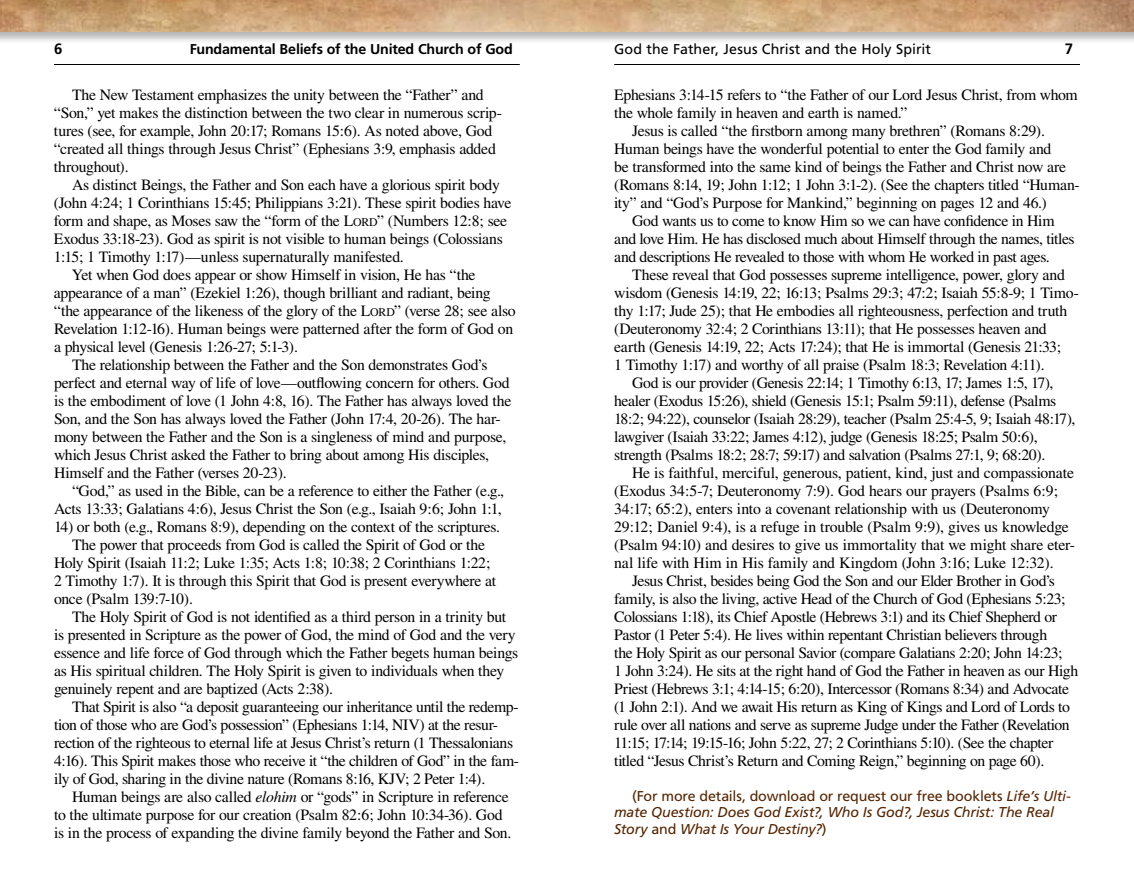
<style>
.page{position:relative;width:1134px;height:891px;background:#fff}
.page>*{position:absolute;margin:0;border:0;box-sizing:border-box;transform-origin:0 0}
.t1{font:15.75px/18px "Times";letter-spacing:-.025em;color:#000}
.t2{font:700 15px "Frutiger";color:#000}
.t3{font:italic 14.25px/16.5px "Frutiger";letter-spacing:-.015em;color:#552500}
.t4{font:700 14.25px "Frutiger";letter-spacing:-.015em;color:#000}
.t5{font:14.25px "Frutiger";letter-spacing:.005em;color:#000}
.s1{font-style:inherit}
.s2{font-size:11.85px}
.s3{font-style:italic}
.s4{font-style:normal}
</style>
<div class="page">
<hr style="left:54px;top:64px;width:466px;height:1px;background:#000">
<div style="left:0;top:0;width:567px;height:44px;background:#000;opacity:.3"></div>
<img style="left:0;top:0;width:567px;height:32px">
<hr style="left:614px;top:64px;width:466px;height:1px;background:#000">
<div style="left:567px;top:0;width:567px;height:44px;background:#000;opacity:.3"></div>
<svg style="left:567px;top:0;width:567px;height:32px;background:#cea67d"></svg>
<p class="t2" style="left:54px;top:40px;width:10px">6</p>
<p class="t4" style="left:190px;top:41px;width:325px">Fundamental Beliefs of the United Church of God</p>
<p class="t2" style="left:1065px;top:40px;width:10px">7</p>
<p class="t1" style="left:54px;top:86px;width:450px;text-indent:18px">The New Testament emphasizes the unity between the “Father” and “Son,” yet makes the distinction between the two clear in numerous scrip&shy;tures (see, for example, John 20:17; Romans 15:6). As noted above, God “created all things through Jesus Christ” (Ephesians 3:9, emphasis added throughout).</p>
<p class="t1" style="left:72px;top:176px;width:429px">As distinct Beings, the Father and Son each have a glorious spirit body</p>
<p class="t1" style="left:54px;top:194px;width:459px">(John 4:24; 1 Corinthians 15:45; Philippians 3:21). These spirit bodies have</p>
<p class="t1" style="left:54px;top:212px;width:455px">form and shape, as Moses saw the “form of the <span class="s1">L</span><span class="s2">ORD</span>” (Numbers 12:8; see</p>
<p class="t1" style="left:54px;top:230px;width:450px">Exodus 33:18-23). God as spirit is not visible to human beings (Colossians</p>
<p class="t1" style="left:54px;top:248px;width:351px">1:15; 1 Timothy 1:17)—unless supernaturally manifested.</p>
<p class="t1" style="left:72px;top:266px;width:405px">Yet when God does appear or show Himself in vision, He has “the</p>
<p class="t1" style="left:54px;top:284px;width:438px">appearance of a man” (Ezekiel 1:26), though brilliant and radiant, being</p>
<p class="t1" style="left:54px;top:302px;width:463px">“the appearance of the likeness of the glory of the <span class="s1">L</span><span class="s2">ORD</span>” (verse 28; see also</p>
<p class="t1" style="left:54px;top:320px;width:461px">Revelation 1:12-16). Human beings were patterned after the form of God on</p>
<p class="t1" style="left:54px;top:338px;width:245px">a physical level (Genesis 1:26-27; 5:1-3).</p>
<p class="t1" style="left:72px;top:356px;width:417px">The relationship between the Father and the Son demonstrates God’s</p>
<p class="t1" style="left:54px;top:374px;width:457px">perfect and eternal way of life of love—outflowing concern for others. God</p>
<p class="t1" style="left:54px;top:392px;width:459px">is the embodiment of love (1 John 4:8, 16). The Father has always loved the</p>
<p class="t1" style="left:54px;top:410px;width:448px">Son, and the Son has always loved the Father (John 17:4, 20-26). The har-</p>
<p class="t1" style="left:54px;top:428px;width:454px">mony between the Father and the Son is a singleness of mind and purpose,</p>
<p class="t1" style="left:54px;top:446px;width:437px">which Jesus Christ asked the Father to bring about among His disciples,</p>
<p class="t1" style="left:54px;top:464px;width:234px">Himself and the Father (verses 20-23).</p>
<p class="t1" style="left:72px;top:482px;width:434px">“God,” as used in the Bible, can be a reference to either the Father (e.g.,</p>
<p class="t1" style="left:54px;top:500px;width:449px">Acts 13:33; Galatians 4:6), Jesus Christ the Son (e.g., Isaiah 9:6; John 1:1,</p>
<p class="t1" style="left:54px;top:518px;width:448px">14) or both (e.g., Romans 8:9), depending on the context of the scriptures.</p>
<p class="t1" style="left:72px;top:536px;width:415px">The power that proceeds from God is called the Spirit of God or the</p>
<p class="t1" style="left:54px;top:554px;width:438px">Holy Spirit (Isaiah 11:2; Luke 1:35; Acts 1:8; 10:38; 2 Corinthians 1:22;</p>
<p class="t1" style="left:54px;top:572px;width:444px">2 Timothy 1:7). It is through this Spirit that God is present everywhere at</p>
<p class="t1" style="left:54px;top:590px;width:140px">once (Psalm 139:7-10).</p>
<p class="t1" style="left:72px;top:608px;width:436px">The Holy Spirit of God is not identified as a third person in a trinity but</p>
<p class="t1" style="left:54px;top:626px;width:463px">is presented in Scripture as the power of God, the mind of God and the very</p>
<p class="t1" style="left:54px;top:644px;width:466px">essence and life force of God through which the Father begets human beings</p>
<p class="t1" style="left:54px;top:662px;width:452px">as His spiritual children. The Holy Spirit is given to individuals when they</p>
<p class="t1" style="left:54px;top:680px;width:281px">genuinely repent and are baptized (Acts 2:38).</p>
<p class="t1" style="left:72px;top:698px;width:448px">That Spirit is also “a deposit guaranteeing our inheritance until the redemp-</p>
<p class="t1" style="left:54px;top:716px;width:446px">tion of those who are God’s possession” (Ephesians 1:14, NIV) at the resur-</p>
<p class="t1" style="left:54px;top:734px;width:461px">rection of the righteous to eternal life at Jesus Christ’s return (1 Thessalonians</p>
<p class="t1" style="left:54px;top:752px;width:467px">4:16). This Spirit makes those who receive it “the children of God” in the fam-</p>
<p class="t1" style="left:54px;top:770px;width:433px">ily of God, sharing in the divine nature (Romans 8:16, KJV; 2 Peter 1:4).</p>
<p class="t1" style="left:72px;top:788px;width:438px">Human beings are also called <span class="s3">elohim</span> or “gods” in Scripture in reference</p>
<p class="t1" style="left:54px;top:806px;width:450px">to the ultimate purpose for our creation (Psalm 82:6; John 10:34-36). God</p>
<p class="t1" style="left:54px;top:824px;width:459px">is in the process of expanding the divine family beyond the Father and Son.</p>
<p class="t5" style="left:614px;top:41px;width:318px">God the Father, Jesus Christ and the Holy Spirit</p>
<p class="t1" style="left:614px;top:86px;width:465px">Ephesians 3:14-15 refers to “the Father of our Lord Jesus Christ, from whom</p>
<p class="t1" style="left:614px;top:104px;width:295px">the whole family in heaven and earth is named.”</p>
<p class="t1" style="left:632px;top:122px;width:414px">Jesus is called “the firstborn among many brethren” (Romans 8:29).</p>
<p class="t1" style="left:614px;top:140px;width:439px">Human beings have the wonderful potential to enter the God family and</p>
<p class="t1" style="left:614px;top:158px;width:453px">be transformed into the same kind of beings the Father and Christ now are</p>
<p class="t1" style="left:614px;top:176px;width:467px">(Romans 8:14, 19; John 1:12; 1 John 3:1-2). (See the chapters titled “Human-</p>
<p class="t1" style="left:614px;top:194px;width:434px">ity” and “God’s Purpose for Mankind,” beginning on pages 12 and 46.)</p>
<p class="t1" style="left:632px;top:212px;width:424px">God wants us to come to know Him so we can have confidence in Him</p>
<p class="t1" style="left:614px;top:230px;width:462px">and love Him. He has disclosed much about Himself through the names, titles</p>
<p class="t1" style="left:614px;top:248px;width:437px">and descriptions He revealed to those with whom He worked in past ages.</p>
<p class="t1" style="left:632px;top:266px;width:434px">These reveal that God possesses supreme intelligence, power, glory and</p>
<p class="t1" style="left:614px;top:284px;width:466px">wisdom (Genesis 14:19, 22; 16:13; Psalms 29:3; 47:2; Isaiah 55:8-9; 1 Timo-</p>
<p class="t1" style="left:614px;top:302px;width:455px">thy 1:17; Jude 25); that He embodies all righteousness, perfection and truth</p>
<p class="t1" style="left:614px;top:320px;width:434px">(Deuteronomy 32:4; 2 Corinthians 13:11); that He possesses heaven and</p>
<p class="t1" style="left:614px;top:338px;width:449px">earth (Genesis 14:19, 22; Acts 17:24); that He is immortal (Genesis 21:33;</p>
<p class="t1" style="left:614px;top:356px;width:432px">1 Timothy 1:17) and worthy of all praise (Psalm 18:3; Revelation 4:11).</p>
<p class="t1" style="left:632px;top:374px;width:423px">God is our provider (Genesis 22:14; 1 Timothy 6:13, 17; James 1:5, 17),</p>
<p class="t1" style="left:614px;top:392px;width:444px">healer (Exodus 15:26), shield (Genesis 15:1; Psalm 59:11), defense (Psalms</p>
<p class="t1" style="left:614px;top:410px;width:463px">18:2; 94:22), counselor (Isaiah 28:29), teacher (Psalm 25:4-5, 9; Isaiah 48:17),</p>
<p class="t1" style="left:614px;top:428px;width:425px">lawgiver (Isaiah 33:22; James 4:12), judge (Genesis 18:25; Psalm 50:6),</p>
<p class="t1" style="left:614px;top:446px;width:433px">strength (Psalms 18:2; 28:7; 59:17) and salvation (Psalms 27:1, 9; 68:20).</p>
<p class="t1" style="left:632px;top:464px;width:443px">He is faithful, merciful, generous, patient, kind, just and compassionate</p>
<p class="t1" style="left:614px;top:482px;width:446px">(Exodus 34:5-7; Deuteronomy 7:9). God hears our prayers (Psalms 6:9;</p>
<p class="t1" style="left:614px;top:500px;width:437px">34:17; 65:2), enters into a covenant relationship with us (Deuteronomy</p>
<p class="t1" style="left:614px;top:518px;width:456px">29:12; Daniel 9:4), is a refuge in trouble (Psalm 9:9), gives us knowledge</p>
<p class="t1" style="left:614px;top:536px;width:462px">(Psalm 94:10) and desires to give us immortality that we might share eter-</p>
<p class="t1" style="left:614px;top:554px;width:441px">nal life with Him in His family and Kingdom (John 3:16; Luke 12:32).</p>
<p class="t1" style="left:632px;top:572px;width:424px">Jesus Christ, besides being God the Son and our Elder Brother in God’s</p>
<p class="t1" style="left:614px;top:590px;width:453px">family, is also the living, active Head of the Church of God (Ephesians 5:23;</p>
<p class="t1" style="left:614px;top:608px;width:444px">Colossians 1:18), its Chief Apostle (Hebrews 3:1) and its Chief Shepherd or</p>
<p class="t1" style="left:614px;top:626px;width:434px">Pastor (1 Peter 5:4). He lives within repentant Christian believers through</p>
<p class="t1" style="left:614px;top:644px;width:450px">the Holy Spirit as our personal Savior (compare Galatians 2:20; John 14:23;</p>
<p class="t1" style="left:614px;top:662px;width:466px">1 John 3:24). He sits at the right hand of God the Father in heaven as our High</p>
<p class="t1" style="left:614px;top:680px;width:456px">Priest (Hebrews 3:1; 4:14-15; 6:20), Intercessor (Romans 8:34) and Advocate</p>
<p class="t1" style="left:614px;top:698px;width:457px">(1 John 2:1). And we await His return as King of Kings and Lord of Lords to</p>
<p class="t1" style="left:614px;top:716px;width:457px">rule over all nations and serve as supreme Judge under the Father (Revelation</p>
<p class="t1" style="left:614px;top:734px;width:441px">11:15; 17:14; 19:15-16; John 5:22, 27; 2 Corinthians 5:10). (See the chapter</p>
<p class="t1" style="left:614px;top:752px;width:432px">titled “Jesus Christ’s Return and Coming Reign,” beginning on page 60).</p>
<p class="t3" style="left:614px;top:787px;width:458px;text-indent:18px"><span class="s4">(For more details, download or request our free booklets</span> Life’s Ulti&shy;mate Question: Does God Exist?, Who Is God?, Jesus Christ: The Real<br>Story <span class="s4">and</span> What Is Your Destiny?<span class="s4">)</span></p>
</div>
